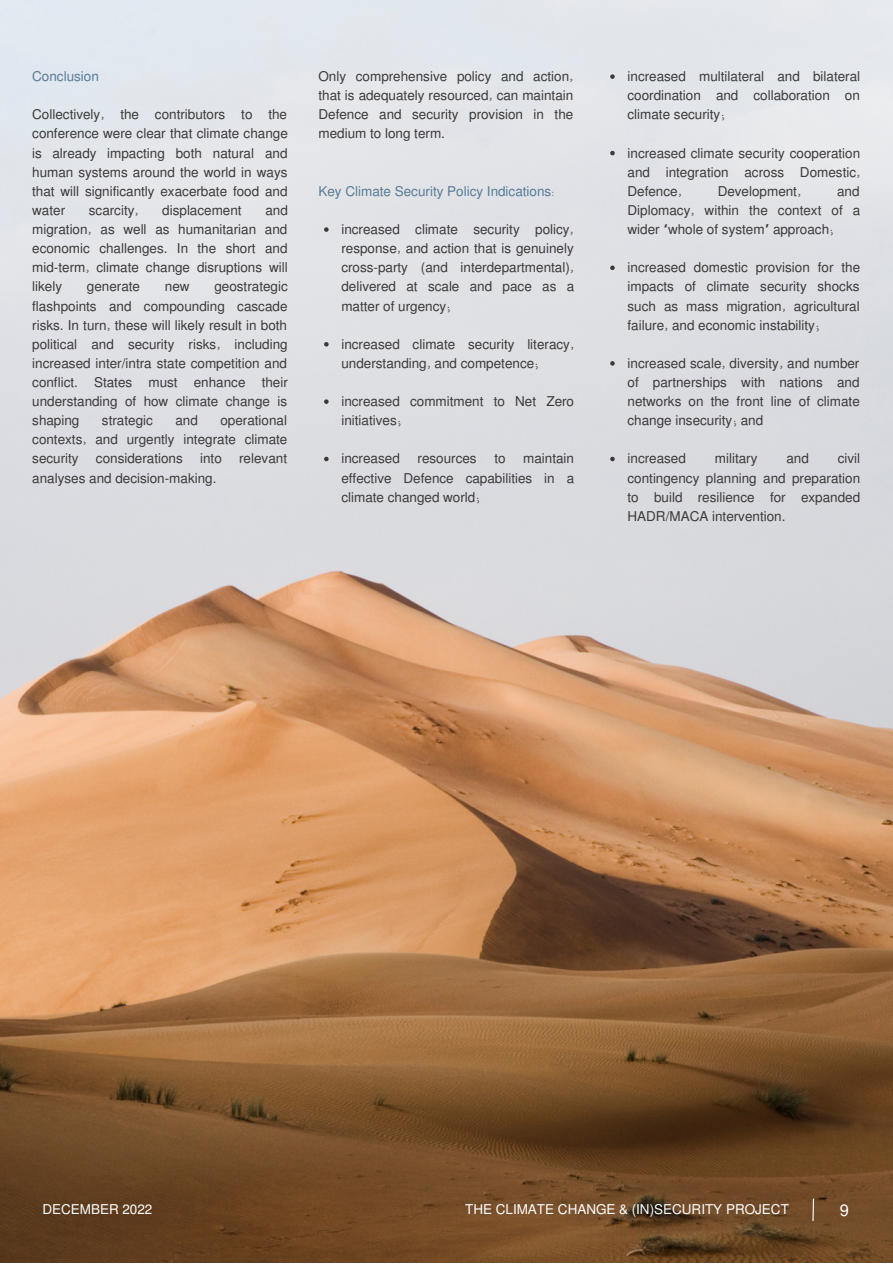
<style>
.page{position:relative;width:893px;height:1264px;background:#fff}
.page>*{position:absolute;margin:0;border:0;box-sizing:border-box;transform-origin:0 0}
.t1{font:16.5px "Mukti";color:#fff}
.t2{font:13.5px/19px "Mukti";color:#3b3939;text-align:justify}
.t3{font:13.5px "Mukti";color:#fff}
.t4{font:13.5px "Mukti";color:#567b96}
.s1{font-family:"Noto Sans Gurmukhi";font-weight:700}
</style>
<div class="page">
<img style="left:0;top:0;width:892px;height:1262px">
<svg style="left:811px;top:1197px;width:3px;height:25px"></svg>
<svg style="left:324px;top:227px;width:4px;height:5px"></svg>
<svg style="left:324px;top:342px;width:4px;height:4px"></svg>
<svg style="left:324px;top:399px;width:4px;height:5px"></svg>
<svg style="left:324px;top:457px;width:4px;height:4px"></svg>
<svg style="left:610px;top:74px;width:4px;height:5px"></svg>
<svg style="left:610px;top:151px;width:4px;height:4px"></svg>
<svg style="left:610px;top:265px;width:4px;height:5px"></svg>
<svg style="left:610px;top:361px;width:4px;height:4px"></svg>
<svg style="left:610px;top:457px;width:4px;height:4px"></svg>
<p class="t4" style="left:32px;top:67px;width:68px">Conclusion</p>
<p class="t2" style="left:32px;top:104px;width:257px">Collectively, the contributors to the conference were clear that climate change is already impacting both natural and human systems around the world in ways that will significantly exacerbate food and water</p>
<p class="t2" style="left:32px;top:200px;width:257px;text-indent:233px">and migration, as well as humanitarian and economic challenges. In the short and mid-term, climate change disruptions will likely</p>
<p class="t2" style="left:89px;top:200px;width:51px">scarcity,</p>
<p class="t2" style="left:162px;top:200px;width:81px">displacement</p>
<p class="t2" style="left:32px;top:276px;width:257px;text-indent:182px">geostrategic flashpoints and compounding cascade risks. In turn, these will likely result in both political and security risks, including increased inter/intra state competition and conflict. States must enhance their understanding of how climate change is shaping</p>
<p class="t2" style="left:87px;top:276px;width:55px">generate</p>
<p class="t2" style="left:165px;top:276px;width:26px">new</p>
<p class="t2" style="left:32px;top:410px;width:257px;text-indent:188px">operational contexts, and urgently integrate climate security</p>
<p class="t2" style="left:102px;top:410px;width:52px">strategic</p>
<p class="t2" style="left:175px;top:410px;width:24px">and</p>
<p class="t2" style="left:96px;top:448px;width:88px">considerations</p>
<p class="t2" style="left:200px;top:448px;width:23px">into</p>
<p class="t2" style="left:239px;top:448px;width:49px">relevant</p>
<p class="t2" style="left:32px;top:467px;width:186px">analyses and decision-making.</p>
<p class="t2" style="left:318px;top:66px;width:256px">Only comprehensive policy and action, that is adequately resourced, can maintain Defence and security provision in the medium to long term.</p>
<p class="t4" style="left:318px;top:181px;width:237px">Key Climate Security Policy Indications:</p>
<p class="t2" style="left:341px;top:219px;width:234px">increased climate security policy, response, and action that is genuinely cross-party (and interdepartmental), delivered at scale and pace as a matter of urgency;</p>
<p class="t2" style="left:341px;top:334px;width:234px">increased climate security literacy, understanding, and competence;</p>
<p class="t2" style="left:341px;top:391px;width:234px">increased commitment to Net Zero initiatives;</p>
<p class="t2" style="left:341px;top:448px;width:60px">increased</p>
<p class="t2" style="left:417px;top:448px;width:61px">resources</p>
<p class="t2" style="left:494px;top:448px;width:13px">to</p>
<p class="t2" style="left:341px;top:448px;width:234px;text-indent:182px">maintain effective Defence capabilities in a climate changed world;</p>
<p class="t2" style="left:627px;top:66px;width:234px">increased multilateral and bilateral coordination and collaboration on climate security;</p>
<p class="t2" style="left:627px;top:143px;width:234px">increased climate security cooperation and integration across Domestic, Defence,</p>
<p class="t2" style="left:627px;top:181px;width:234px;text-indent:209px">and Diplomacy, within the context of a wider <span class="s1">‘</span>whole of system<span class="s1">’</span> approach;</p>
<p class="t2" style="left:627px;top:257px;width:234px">increased domestic provision for the impacts of climate security shocks such as mass migration, agricultural failure, and economic instability;</p>
<p class="t2" style="left:627px;top:353px;width:234px">increased scale, diversity, and number of partnerships with nations and networks on the front line of climate change insecurity; and</p>
<p class="t2" style="left:627px;top:448px;width:60px">increased</p>
<p class="t2" style="left:714px;top:448px;width:44px">military</p>
<p class="t2" style="left:786px;top:448px;width:24px">and</p>
<p class="t2" style="left:717px;top:181px;width:85px">Development,</p>
<p class="t2" style="left:627px;top:448px;width:234px;text-indent:210px">civil contingency planning and preparation to build resilience for expanded HADR/MACA intervention.</p>
<p class="t3" style="left:42px;top:1199px;width:112px">DECEMBER 2022</p>
<p class="t3" style="left:465px;top:1199px;width:325px">THE CLIMATE CHANGE &amp; (IN)SECURITY PROJECT</p>
<p class="t1" style="left:839px;top:1198px;width:11px">9</p>
</div>
